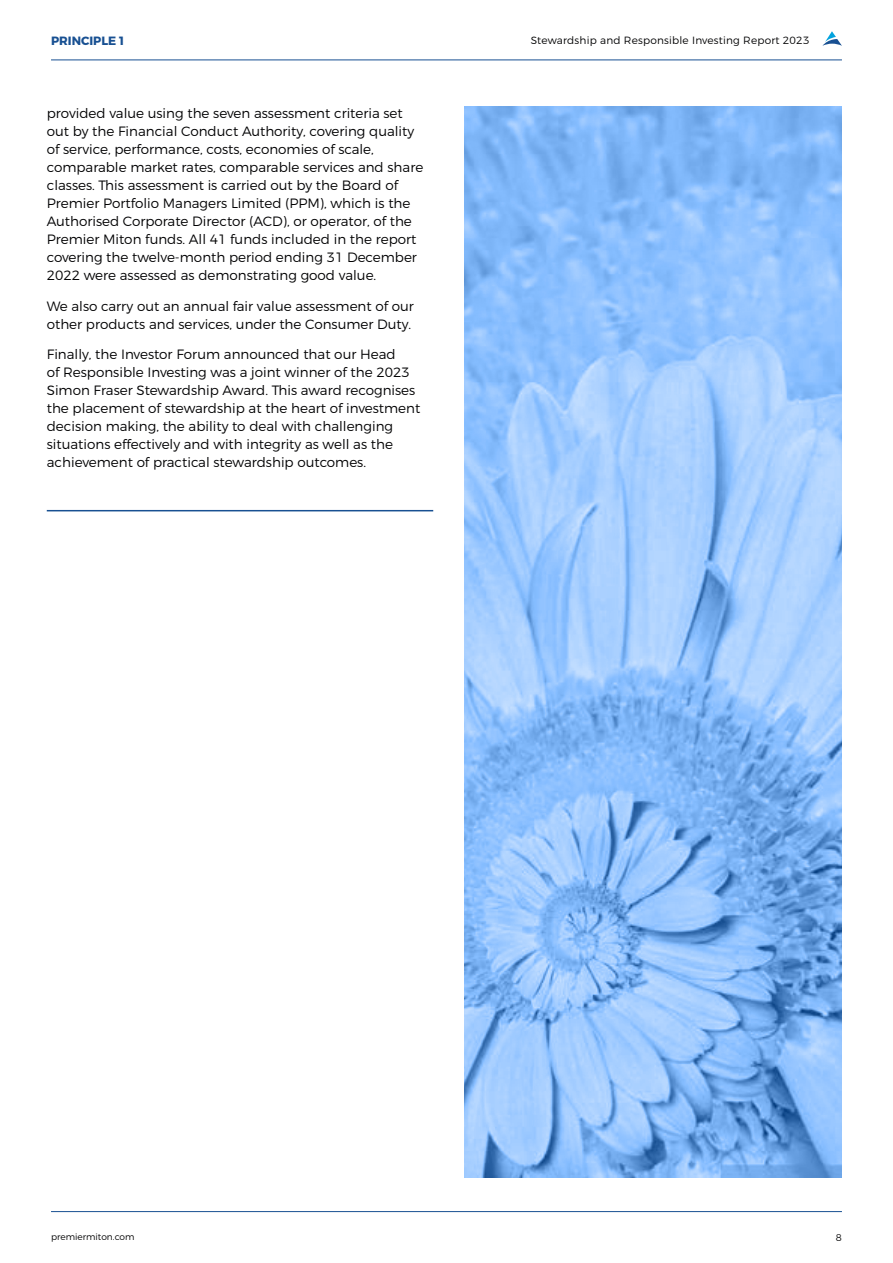
<style>
.page{position:relative;width:893px;height:1263px;background:#fff}
.page>*{position:absolute;margin:0;border:0;box-sizing:border-box;transform-origin:0 0}
.t1{font:300 13.5px/18px "Montserrat";color:#020203}
.t2{font:700 12px "Montserrat";color:#185092}
.t3{font:300 10.5px "Montserrat";letter-spacing:.02em;color:#020203}
.t4{font:300 9.75px "Montserrat";color:#020203}
.t5{font:300 9px "Montserrat";color:#020203}
</style>
<div class="page">
<hr style="left:51px;top:60px;width:791px;height:1px;background:#185092">
<svg style="left:822px;top:31px;width:20px;height:15px"></svg>
<hr style="left:51px;top:1211px;width:791px;height:1px;background:#185092">
<svg style="left:465px;top:106px;width:377px;height:1072px;background:#8fbef8"></svg>
<hr style="left:47px;top:510px;width:386px;height:1px;background:#185092">
<p class="t2" style="left:51px;top:33px;width:74px">PRINCIPLE 1</p>
<p class="t1" style="left:47px;top:104px;width:378px">provided value using the seven assessment criteria set out by the Financial Conduct Authority, covering quality of service, performance, costs, economies of scale, comparable market rates, comparable services and share classes. This assessment is carried out by the Board of Premier Portfolio Managers Limited (PPM), which is the Authorised Corporate Director (ACD), or operator, of the Premier Miton funds. All 41 funds included in the report covering the twelve-month period ending 31 December 2022 were assessed as demonstrating good value.</p>
<p class="t1" style="left:47px;top:297px;width:369px">We also carry out an annual fair value assessment of our other products and services, under the Consumer Duty.</p>
<p class="t1" style="left:47px;top:345px;width:375px">Finally, the Investor Forum announced that our Head<br>of Responsible Investing was a joint winner of the 2023<br>Simon Fraser Stewardship Award. This award recognises the placement of stewardship at the heart of investment decision making, the ability to deal with challenging situations effectively and with integrity as well as the achievement of practical stewardship outcomes.</p>
<p class="t3" style="left:531px;top:34px;width:280px">Stewardship and Responsible Investing Report 2023</p>
<p class="t5" style="left:51px;top:1231px;width:85px">premiermiton.com</p>
<p class="t4" style="left:836px;top:1231px;width:8px">8</p>
</div>
